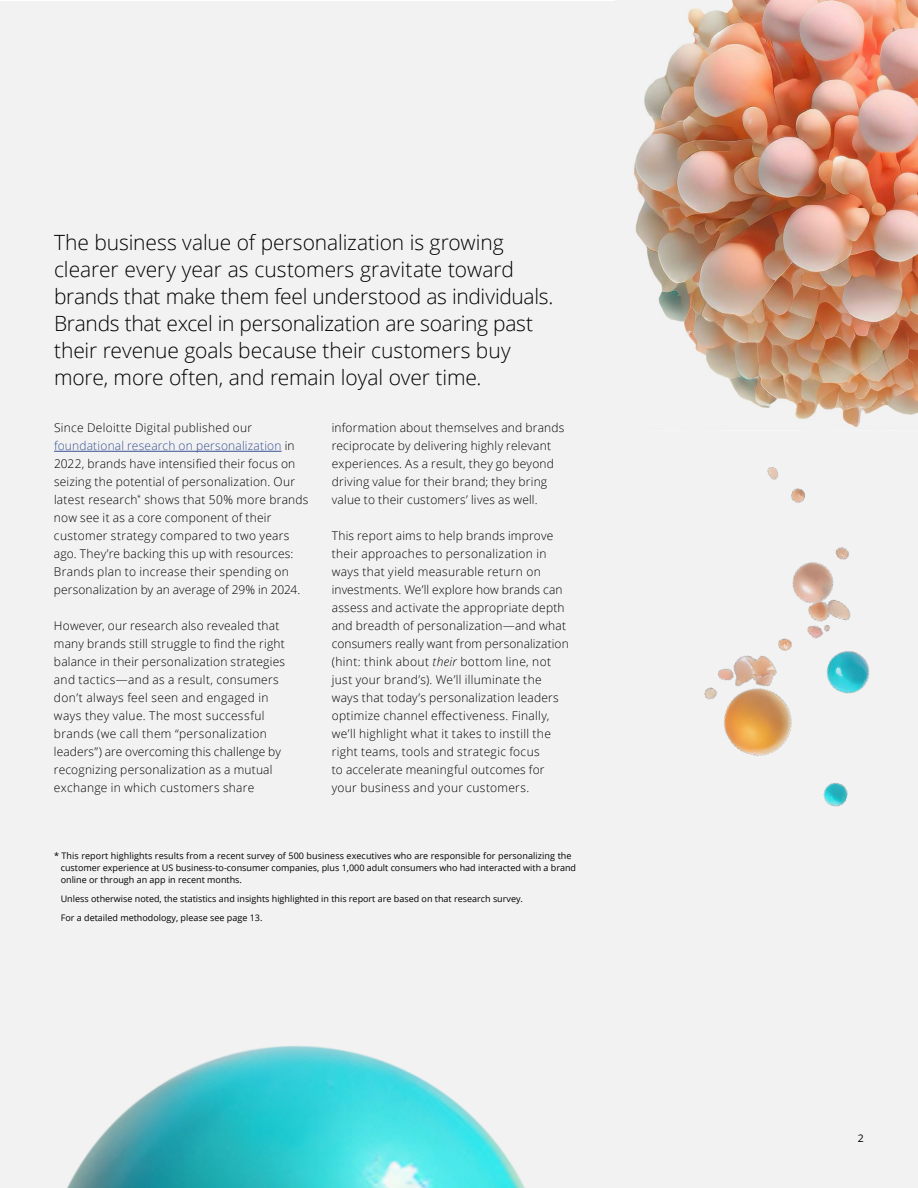
<style>
.page{position:relative;width:918px;height:1188px;background:#fff}
.page>*{position:absolute;margin:0;border:0;box-sizing:border-box;transform-origin:0 0}
.t1{font:300 21px/27px "Open Sans";letter-spacing:-.01em;color:#000}
.t2{font:300 12px/18px "Open Sans";letter-spacing:.02em;color:#000}
.t3{font:10.5px "Open Sans";color:#000}
.t4{font:9px/12px "Open Sans";color:#000}
.s1{color:#375091}
.s2{font-style:italic}
</style>
<div class="page">
<div style="left:0;top:2px;width:918px;height:1186px;background:#f2f2f2"></div>
<hr style="left:54px;top:451px;width:228px;height:1px;background:#375091">
<img style="left:615px;top:0;width:303px;height:428px">
<img style="left:704px;top:467px;width:166px;height:340px">
<img style="left:67px;top:1046px;width:458px;height:142px">
<p class="t1" style="left:54px;top:228px;width:501px">The business value of personalization is growing clearer every year as customers gravitate toward brands that make them feel understood as individuals.<br>Brands that excel in personalization are soaring past their revenue goals because their customers buy more, more often, and remain loyal over time.</p>
<p class="t2" style="left:54px;top:419px;width:256px">Since Deloitte Digital published our <span class="s1">foundational research on personalization</span> in 2022, brands have intensified their focus on seizing the potential of personalization. Our latest research<sup>*</sup> shows that 50% more brands now see it as a core component of their customer strategy compared to two years ago. They’re backing this up with resources:<br>Brands plan to increase their spending on personalization by an average of 29% in 2024.</p>
<p class="t2" style="left:54px;top:617px;width:233px">However, our research also revealed that many brands still struggle to find the right balance in their personalization strategies and tactics—and as a result, consumers don’t always feel seen and engaged in ways they value. The most successful brands (we call them “personalization leaders”) are overcoming this challenge by recognizing personalization as a mutual exchange in which customers share</p>
<p class="t2" style="left:332px;top:419px;width:234px">information about themselves and brands reciprocate by delivering highly relevant experiences. As a result, they go beyond driving value for their brand; they bring value to their customers’ lives as well.</p>
<p class="t2" style="left:332px;top:527px;width:239px">This report aims to help brands improve their approaches to personalization in ways that yield measurable return on investments. We’ll explore how brands can assess and activate the appropriate depth and breadth of personalization—and what consumers really want from personalization (hint: think about <span class="s2">their</span> bottom line, not just your brand’s). We’ll illuminate the ways that today’s personalization leaders optimize channel effectiveness. Finally, we’ll highlight what it takes to instill the right teams, tools and strategic focus<br>to accelerate meaningful outcomes for your business and your customers.</p>
<p class="t4" style="left:61px;top:850px;width:517px;text-indent:-7px">* This report highlights results from a recent survey of 500 business executives who are responsible for personalizing the customer experience at US business-to-consumer companies, plus 1,000 adult consumers who had interacted with a brand online or through an app in recent months.</p>
<p class="t4" style="left:61px;top:889px;width:464px;line-height:18.8px">Unless otherwise noted, the statistics and insights highlighted in this report are based on that research survey.<br>For a detailed methodology, please see page 13.</p>
<p class="t3" style="left:858px;top:1131px;width:8px">2</p>
</div>
